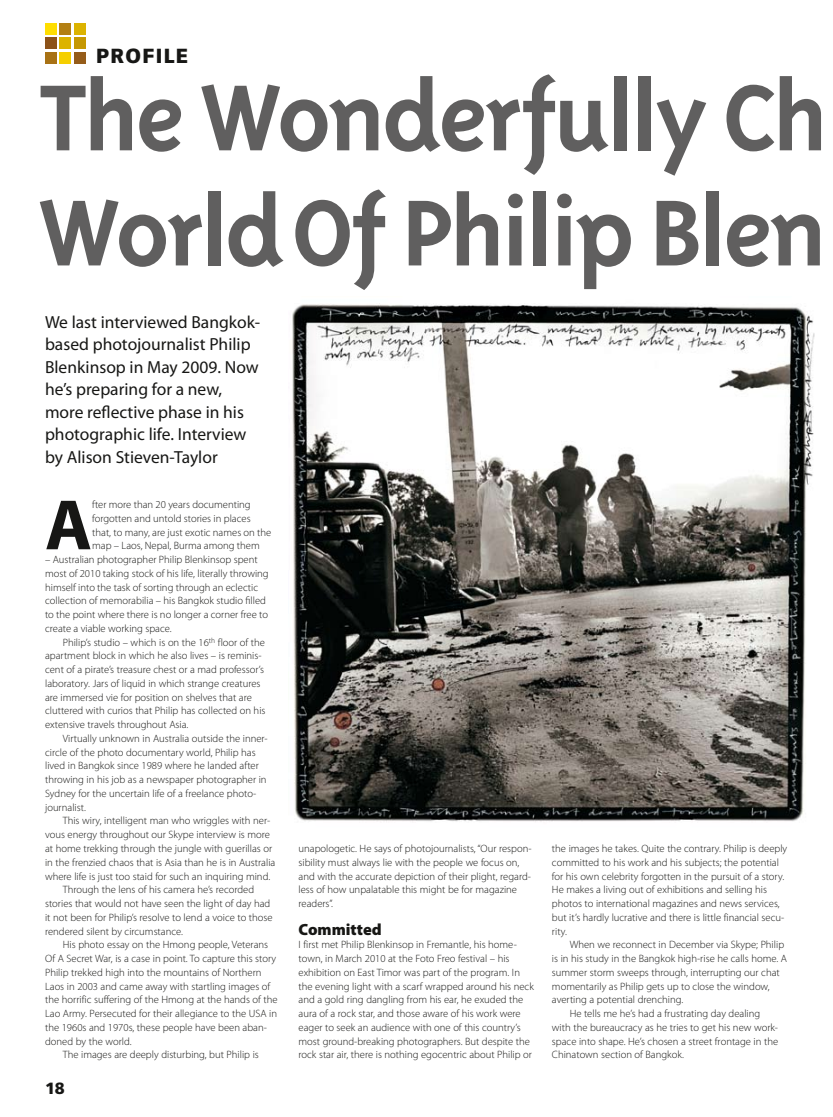
<style>
.page{position:relative;width:833px;height:1117px;background:#fff}
.page>*{position:absolute;margin:0;border:0;box-sizing:border-box;transform-origin:0 0}
.t1{font:700 107.5px/115px "Triplex Sans OT";letter-spacing:-.03em;color:#605f5f}
.t2{font:700 71.88px "Myriad Pro";color:#171715}
.t3{font:900 20px "Vectora LT Std";letter-spacing:.065em;color:#171715}
.t4{font:17.5px/22.5px "Myriad Pro";color:#171715}
.t5{font:900 16.25px "Myriad Pro";color:#171715}
.t6{font:900 16.25px "Frutiger LT Std";color:#171715}
.t7{font:300 10.62px/13.8px "Myriad Pro";color:#171715}
</style>
<div class="page">
<div style="left:45px;top:23px;width:12px;height:12px;background:#ffde00"></div>
<div style="left:59px;top:37px;width:12px;height:12px;background:#dcb300"></div>
<div style="left:59px;top:52px;width:12px;height:12px;background:#f5cf00"></div>
<div style="left:74px;top:37px;width:12px;height:12px;background:#c69802"></div>
<div style="left:74px;top:23px;width:12px;height:12px;background:#dcb300"></div>
<div style="left:45px;top:52px;width:12px;height:12px;background:#a87215"></div>
<div style="left:59px;top:23px;width:12px;height:12px;background:#b37f13"></div>
<div style="left:74px;top:52px;width:12px;height:12px;background:#955c1a"></div>
<div style="left:45px;top:37px;width:12px;height:12px;background:#8c5219"></div>
<img style="left:292px;top:303px;width:523px;height:519px">
<p class="t3" style="left:96px;top:44px;width:94px">PROFILE</p>
<p class="t1" style="left:39px;top:60px;width:790px">The Wonderfully Ch<br>WorldOf Philip Blen</p>
<p class="t4" style="left:45px;top:310px;width:217px">We last interviewed Bangkok&shy;based photojournalist Philip<br>Blenkinsop in May 2009. Now he’s preparing for a new, more reflective phase in his photographic life. Interview by Alison Stieven-Taylor</p>
<p class="t2" style="left:45px;top:478px;width:49px">A</p>
<p class="t7" style="left:92px;top:497px;width:181px">fter more than 20 years documenting forgotten and untold stories in places that, to many, are just exotic names on the map – Laos, Nepal, Burma among them</p>
<p class="t7" style="left:45px;top:552px;width:214px">– Australian photographer Philip Blenkinsop spent</p>
<p class="t7" style="left:45px;top:566px;width:225px">most of 2010 taking stock of his life, literally throwing</p>
<p class="t7" style="left:45px;top:580px;width:214px">himself into the task of sorting through an eclectic</p>
<p class="t7" style="left:45px;top:593px;width:222px">collection of memorabilia – his Bangkok studio filled</p>
<p class="t7" style="left:45px;top:607px;width:224px">to the point where there is no longer a corner free to</p>
<p class="t7" style="left:45px;top:621px;width:128px">create a viable working space.</p>
<p class="t7" style="left:63px;top:635px;width:204px">Philip’s studio – which is on the 16<sup>th</sup> floor of the</p>
<p class="t7" style="left:45px;top:648px;width:218px">apartment block in which he also lives – is reminis-</p>
<p class="t7" style="left:45px;top:662px;width:220px">cent of a pirate’s treasure chest or a mad professor’s</p>
<p class="t7" style="left:45px;top:676px;width:217px">laboratory. Jars of liquid in which strange creatures</p>
<p class="t7" style="left:45px;top:690px;width:208px">are immersed vie for position on shelves that are</p>
<p class="t7" style="left:45px;top:703px;width:222px">cluttered with curios that Philip has collected on his</p>
<p class="t7" style="left:45px;top:717px;width:145px">extensive travels throughout Asia.</p>
<p class="t7" style="left:63px;top:731px;width:206px">Virtually unknown in Australia outside the inner-</p>
<p class="t7" style="left:45px;top:745px;width:212px">circle of the photo documentary world, Philip has</p>
<p class="t7" style="left:45px;top:758px;width:215px">lived in Bangkok since 1989 where he landed after</p>
<p class="t7" style="left:45px;top:772px;width:223px">throwing in his job as a newspaper photographer in</p>
<p class="t7" style="left:45px;top:786px;width:213px">Sydney for the uncertain life of a freelance photo-</p>
<p class="t7" style="left:45px;top:800px;width:42px">journalist.</p>
<p class="t7" style="left:63px;top:813px;width:209px">This wiry, intelligent man who wriggles with ner-</p>
<p class="t7" style="left:45px;top:827px;width:226px">vous energy throughout our Skype interview is more</p>
<p class="t7" style="left:45px;top:841px;width:229px">at home trekking through the jungle with guerillas or</p>
<p class="t7" style="left:45px;top:855px;width:232px">in the frenzied chaos that is Asia than he is in Australia</p>
<p class="t7" style="left:45px;top:868px;width:227px">where life is just too staid for such an inquiring mind.</p>
<p class="t7" style="left:63px;top:882px;width:193px">Through the lens of his camera he’s recorded</p>
<p class="t7" style="left:45px;top:896px;width:227px">stories that would not have seen the light of day had</p>
<p class="t7" style="left:45px;top:910px;width:229px">it not been for Philip’s resolve to lend a voice to those</p>
<p class="t7" style="left:45px;top:923px;width:139px">rendered silent by circumstance.</p>
<p class="t7" style="left:63px;top:937px;width:207px">His photo essay on the Hmong people, Veterans</p>
<p class="t7" style="left:45px;top:951px;width:233px">Of A Secret War, is a case in point. To capture this story</p>
<p class="t7" style="left:45px;top:965px;width:218px">Philip trekked high into the mountains of Northern</p>
<p class="t7" style="left:45px;top:978px;width:227px">Laos in 2003 and came away with startling images of</p>
<p class="t7" style="left:45px;top:992px;width:234px">the horrific suffering of the Hmong at the hands of the</p>
<p class="t7" style="left:45px;top:1006px;width:233px">Lao Army. Persecuted for their allegiance to the USA in</p>
<p class="t7" style="left:45px;top:1020px;width:223px">the 1960s and 1970s, these people have been aban-</p>
<p class="t7" style="left:45px;top:1033px;width:88px">doned by the world.</p>
<p class="t7" style="left:63px;top:1047px;width:198px">The images are deeply disturbing, but Philip is</p>
<p class="t6" style="left:45px;top:1078px;width:21px">18</p>
<p class="t7" style="left:298px;top:841px;width:234px">unapologetic. He says of photojournalists, “Our respon&shy;sibility must always lie with the people we focus on, and with the accurate depiction of their plight, regard&shy;less of how unpalatable this might be for magazine readers”.</p>
<p class="t5" style="left:298px;top:918px;width:85px">Committed</p>
<p class="t7" style="left:298px;top:937px;width:237px">I first met Philip Blenkinsop in Fremantle, his home&shy;town, in March 2010 at the Foto Freo festival – his exhibition on East Timor was part of the program. In the evening light with a scarf wrapped around his neck and a gold ring dangling from his ear, he exuded the aura of a rock star, and those aware of his work were eager to seek an audience with one of this country’s most ground-breaking photographers. But despite the rock star air, there is nothing egocentric about Philip or</p>
<p class="t7" style="left:552px;top:841px;width:237px">the images he takes. Quite the contrary. Philip is deeply</p>
<p class="t7" style="left:552px;top:855px;width:228px">committed to his work and his subjects; the potential</p>
<p class="t7" style="left:552px;top:868px;width:234px">for his own celebrity forgotten in the pursuit of a story.</p>
<p class="t7" style="left:552px;top:882px;width:216px">He makes a living out of exhibitions and selling his</p>
<p class="t7" style="left:552px;top:896px;width:229px">photos to international magazines and news services,</p>
<p class="t7" style="left:552px;top:910px;width:234px">but it’s hardly lucrative and there is little financial secu-</p>
<p class="t7" style="left:552px;top:923px;width:16px">rity.</p>
<p class="t7" style="left:569px;top:937px;width:216px">When we reconnect in December via Skype; Philip</p>
<p class="t7" style="left:552px;top:951px;width:237px">is in his study in the Bangkok high-rise he calls home. A</p>
<p class="t7" style="left:552px;top:965px;width:229px">summer storm sweeps through, interrupting our chat</p>
<p class="t7" style="left:552px;top:978px;width:219px">momentarily as Philip gets up to close the window,</p>
<p class="t7" style="left:552px;top:992px;width:133px">averting a potential drenching.</p>
<p class="t7" style="left:569px;top:1006px;width:192px">He tells me he’s had a frustrating day dealing</p>
<p class="t7" style="left:552px;top:1020px;width:228px">with the bureaucracy as he tries to get his new work-</p>
<p class="t7" style="left:552px;top:1033px;width:228px">space into shape. He’s chosen a street frontage in the</p>
<p class="t7" style="left:552px;top:1047px;width:134px">Chinatown section of Bangkok.</p>
</div>
